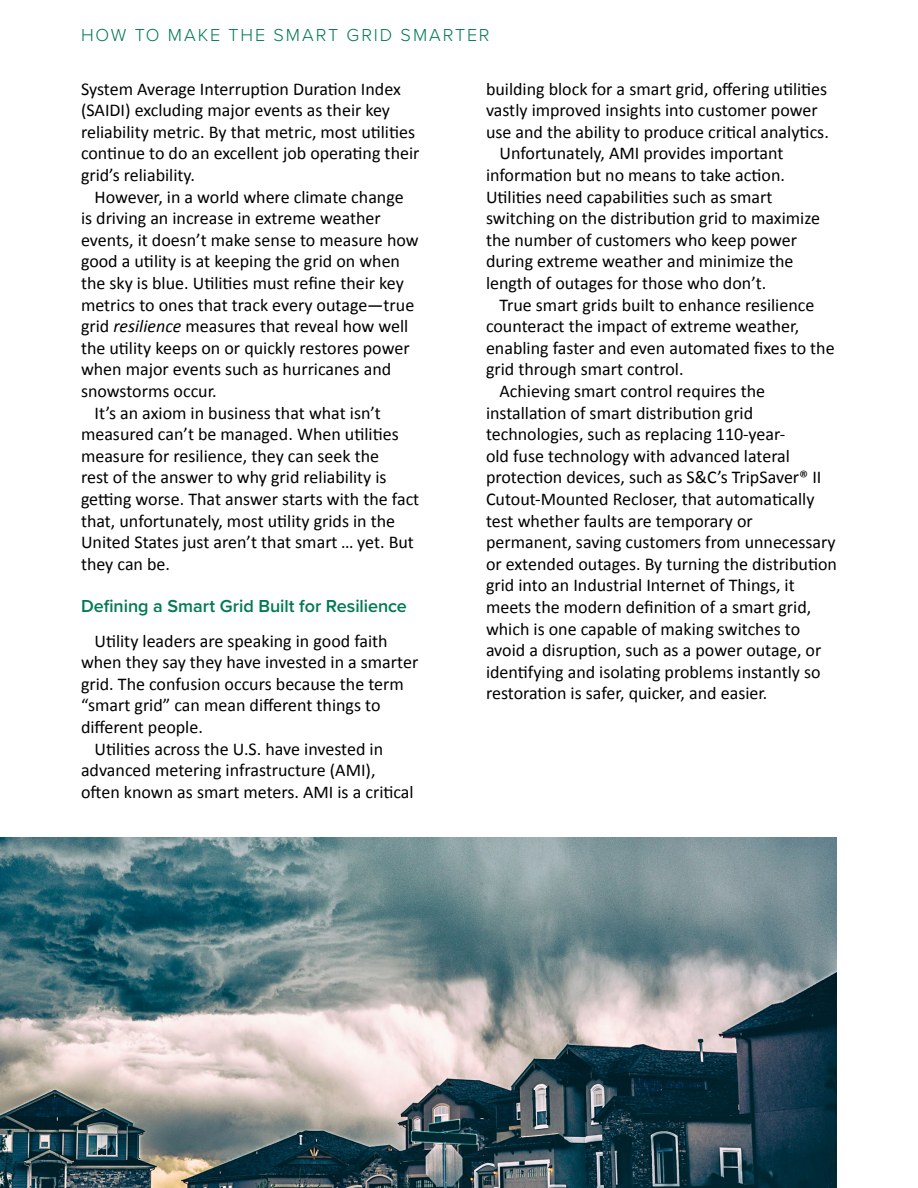
<style>
.page{position:relative;width:918px;height:1188px;background:#fff}
.page>*{position:absolute;margin:0;border:0;box-sizing:border-box;transform-origin:0 0}
.Body{font:18px/21.6px "Calibri";color:#000}
.H3___Subheading{font:600 18px "Proxima Nova";letter-spacing:-.005em;color:#007a53}
.t1{font:300 18px "Proxima Nova";letter-spacing:.105em;color:#007a53}
.s1{font-style:italic}
</style>
<div class="page">
<img style="left:0;top:837px;width:837px;height:351px">
<p class="t1" style="left:81px;top:22px;width:410px">HOW TO MAKE THE SMART GRID SMARTER</p>
<p class="Body" style="left:81px;top:78px;width:340px">System Average Interruption Duration Index (SAIDI) excluding major events as their key reliability metric. By that metric, most utilities continue to do an excellent job operating their grid’s reliability.</p>
<p class="Body" style="left:81px;top:186px;width:339px;text-indent:14px">However, in a world where climate change is driving an increase in extreme weather events, it doesn’t make sense to measure how good a utility is at keeping the grid on when the sky is blue. Utilities must refine their key metrics to ones that track every outage—true grid <span class="s1">resilience</span> measures that reveal how well the utility keeps on or quickly restores power when major events such as hurricanes and snowstorms occur.</p>
<p class="Body" style="left:81px;top:402px;width:340px;text-indent:14px">It’s an axiom in business that what isn’t measured can’t be managed. When utilities measure for resilience, they can seek the<br>rest of the answer to why grid reliability is getting worse. That answer starts with the fact that, unfortunately, most utility grids in the United States just aren’t that smart … yet. But they can be.</p>
<h3 class="H3___Subheading" style="left:81px;top:592px;width:327px">Defining a Smart Grid Built for Resilience</h3>
<p class="Body" style="left:81px;top:630px;width:339px;text-indent:14px">Utility leaders are speaking in good faith when they say they have invested in a smarter grid. The confusion occurs because the term “smart grid” can mean different things to different people.</p>
<p class="Body" style="left:81px;top:738px;width:334px;text-indent:14px">Utilities across the U.S. have invested in advanced metering infrastructure (AMI), often known as smart meters. AMI is a critical</p>
<p class="Body" style="left:486px;top:78px;width:344px">building block for a smart grid, offering utilities vastly improved insights into customer power use and the ability to produce critical analytics.</p>
<p class="Body" style="left:486px;top:143px;width:336px;text-indent:14px">Unfortunately, AMI provides important information but no means to take action.<br>Utilities need capabilities such as smart switching on the distribution grid to maximize the number of customers who keep power during extreme weather and minimize the length of outages for those who don’t.</p>
<p class="Body" style="left:486px;top:294px;width:350px;text-indent:14px">True smart grids built to enhance resilience counteract the impact of extreme weather, enabling faster and even automated fixes to the grid through smart control.</p>
<p class="Body" style="left:486px;top:380px;width:352px;text-indent:14px">Achieving smart control requires the installation of smart distribution grid technologies, such as replacing 110-year-<br>old fuse technology with advanced lateral protection devices, such as S&amp;C’s TripSaver® II Cutout-Mounted Recloser, that automatically test whether faults are temporary or permanent, saving customers from unnecessary or extended outages. By turning the distribution grid into an Industrial Internet of Things, it meets the modern definition of a smart grid, which is one capable of making switches to avoid a disruption, such as a power outage, or identifying and isolating problems instantly so restoration is safer, quicker, and easier.</p>
</div>
